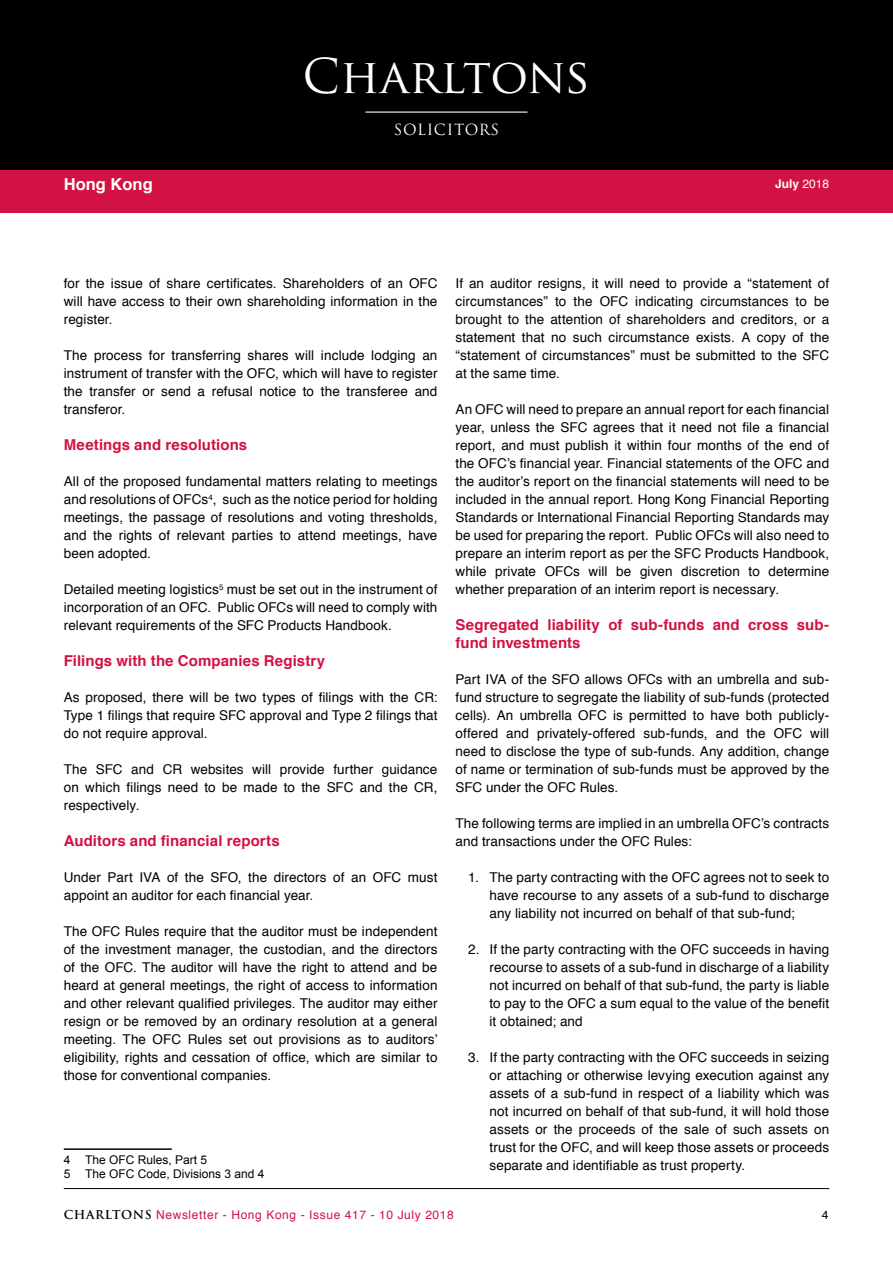
<style>
.page{position:relative;width:893px;height:1263px;background:#fff}
.page>*{position:absolute;margin:0;border:0;box-sizing:border-box;transform-origin:0 0}
.t1{font:46.8px "Trajan Pro";color:#fff}
.t2{font:700 16.5px "Helvetica";color:#fff}
.t3{font:700 15px/18px "Helvetica";letter-spacing:.005em;color:#d21242}
.t4{font:15px "Trajan Pro";letter-spacing:.04em;color:#fff}
.t5{font:13.5px/18px "Helvetica";letter-spacing:.01em;color:#000;text-align:justify}
.t6{font:12px "Helvetica";letter-spacing:.05em;color:#d21242}
.t7{font:12px/14.4px "Arial";color:#000}
.t8{font:700 12px "Helvetica";color:#fff}
.t9{font:12px "Helvetica";color:#000}
.s1{font-weight:400}
.s2{font-family:"Trajan Pro";font-weight:700;color:#000}
</style>
<div class="page">
<div style="left:0;top:194px;width:893px;height:19px;background:#d21242"></div>
<hr style="left:64px;top:1188px;width:765px;height:1px;background:#000">
<div style="left:0;top:0;width:893px;height:170px;background:#000"></div>
<div style="left:0;top:170px;width:893px;height:32px;background:#d21242"></div>
<hr style="left:365px;top:112px;width:162px;height:1px;background:#fff">
<hr style="left:64px;top:1148px;width:108px;height:2px;background:#000">
<p class="t2" style="left:64px;top:171px;width:90px">Hong Kong</p>
<h1 class="t1" style="left:303px;top:47px;width:289px">Charltons</h1>
<p class="t4" style="left:394px;top:120px;width:107px">SOLICITORS</p>
<p class="t8" style="left:775px;top:174px;width:56px">July <span class="s1">2018</span></p>
<p class="t5" style="left:64px;top:275px;width:375px">for the issue of share certificates. Shareholders of an OFC will have access to their own shareholding information in the register.</p>
<p class="t5" style="left:64px;top:347px;width:375px">The process for transferring shares will include lodging an instrument of transfer with the OFC, which will have to register the transfer or send a refusal notice to the transferee and transferor.</p>
<p class="t3" style="left:64px;top:436px;width:185px">Meetings and resolutions</p>
<p class="t5" style="left:64px;top:473px;width:375px">All of the proposed fundamental matters relating to meetings and resolutions of OFCs<sup>4</sup>, such as the notice period for holding meetings, the passage of resolutions and voting thresholds, and the rights of relevant parties to attend meetings, have been adopted.</p>
<p class="t5" style="left:64px;top:581px;width:375px">Detailed meeting logistics<sup>5</sup> must be set out in the instrument of incorporation of an OFC. Public OFCs will need to comply with relevant requirements of the SFC Products Handbook.</p>
<p class="t3" style="left:64px;top:652px;width:263px">Filings with the Companies Registry</p>
<p class="t5" style="left:64px;top:689px;width:375px">As proposed, there will be two types of filings with the CR:<br>Type 1 filings that require SFC approval and Type 2 filings that do not require approval.</p>
<p class="t5" style="left:64px;top:761px;width:375px">The SFC and CR websites will provide further guidance on which filings need to be made to the SFC and the CR, respectively.</p>
<p class="t3" style="left:64px;top:832px;width:217px">Auditors and financial reports</p>
<p class="t5" style="left:64px;top:869px;width:375px">Under Part IVA of the SFO, the directors of an OFC must appoint an auditor for each financial year.</p>
<p class="t5" style="left:64px;top:923px;width:375px">The OFC Rules require that the auditor must be independent of the investment manager, the custodian, and the directors of the OFC. The auditor will have the right to attend and be heard at general meetings, the right of access to information and other relevant qualified privileges. The auditor may either resign or be removed by an ordinary resolution at a general meeting. The OFC Rules set out provisions as to auditors’ eligibility, rights and cessation of office, which are similar to those for conventional companies.</p>
<p class="t7" style="left:64px;top:1152px;width:202px">4 The OFC Rules, Part 5<br>5 The OFC Code, Divisions 3 and 4</p>
<p class="t5" style="left:455px;top:275px;width:375px">If an auditor resigns, it will need to provide a “statement of circumstances” to the OFC indicating circumstances to be brought to the attention of shareholders and creditors, or a statement that no such circumstance exists. A copy of the “statement of circumstances” must be submitted to the SFC at the same time.</p>
<p class="t5" style="left:455px;top:401px;width:375px">An OFC will need to prepare an annual report for each financial year, unless the SFC agrees that it need not file a financial report, and must publish it within four months of the end of the OFC’s financial year. Financial statements of the OFC and the auditor’s report on the financial statements will need to be included in the annual report. Hong Kong Financial Reporting Standards or International Financial Reporting Standards may be used for preparing the report. Public OFCs will also need to prepare an interim report as per the SFC Products Handbook, while private OFCs will be given discretion to determine whether preparation of an interim report is necessary.</p>
<p class="t3" style="left:455px;top:616px;width:375px">Segregated liability of sub-funds and cross sub&shy;fund investments</p>
<p class="t5" style="left:455px;top:671px;width:375px">Part IVA of the SFO allows OFCs with an umbrella and sub&shy;fund structure to segregate the liability of sub-funds (protected cells). An umbrella OFC is permitted to have both publicly&shy;offered and privately-offered sub-funds, and the OFC will need to disclose the type of sub-funds. Any addition, change of name or termination of sub-funds must be approved by the SFC under the OFC Rules.</p>
<p class="t5" style="left:455px;top:815px;width:375px">The following terms are implied in an umbrella OFC’s contracts and transactions under the OFC Rules:</p>
<p class="t5" style="left:489px;top:869px;width:341px;text-indent:-21px">1. The party contracting with the OFC agrees not to seek to have recourse to any assets of a sub-fund to discharge any liability not incurred on behalf of that sub-fund;</p>
<p class="t5" style="left:489px;top:941px;width:341px;text-indent:-21px">2. If the party contracting with the OFC succeeds in having recourse to assets of a sub-fund in discharge of a liability not incurred on behalf of that sub-fund, the party is liable to pay to the OFC a sum equal to the value of the benefit it obtained; and</p>
<p class="t5" style="left:489px;top:1049px;width:341px;text-indent:-21px">3. If the party contracting with the OFC succeeds in seizing or attaching or otherwise levying execution against any assets of a sub-fund in respect of a liability which was not incurred on behalf of that sub-fund, it will hold those assets or the proceeds of the sale of such assets on trust for the OFC, and will keep those assets or proceeds separate and identifiable as trust property.</p>
<p class="t6" style="left:64px;top:1206px;width:392px"><span class="s2">CHARLTONS</span> Newsletter - Hong Kong - Issue 417 - 10 July 2018</p>
<p class="t9" style="left:822px;top:1206px;width:8px">4</p>
</div>
